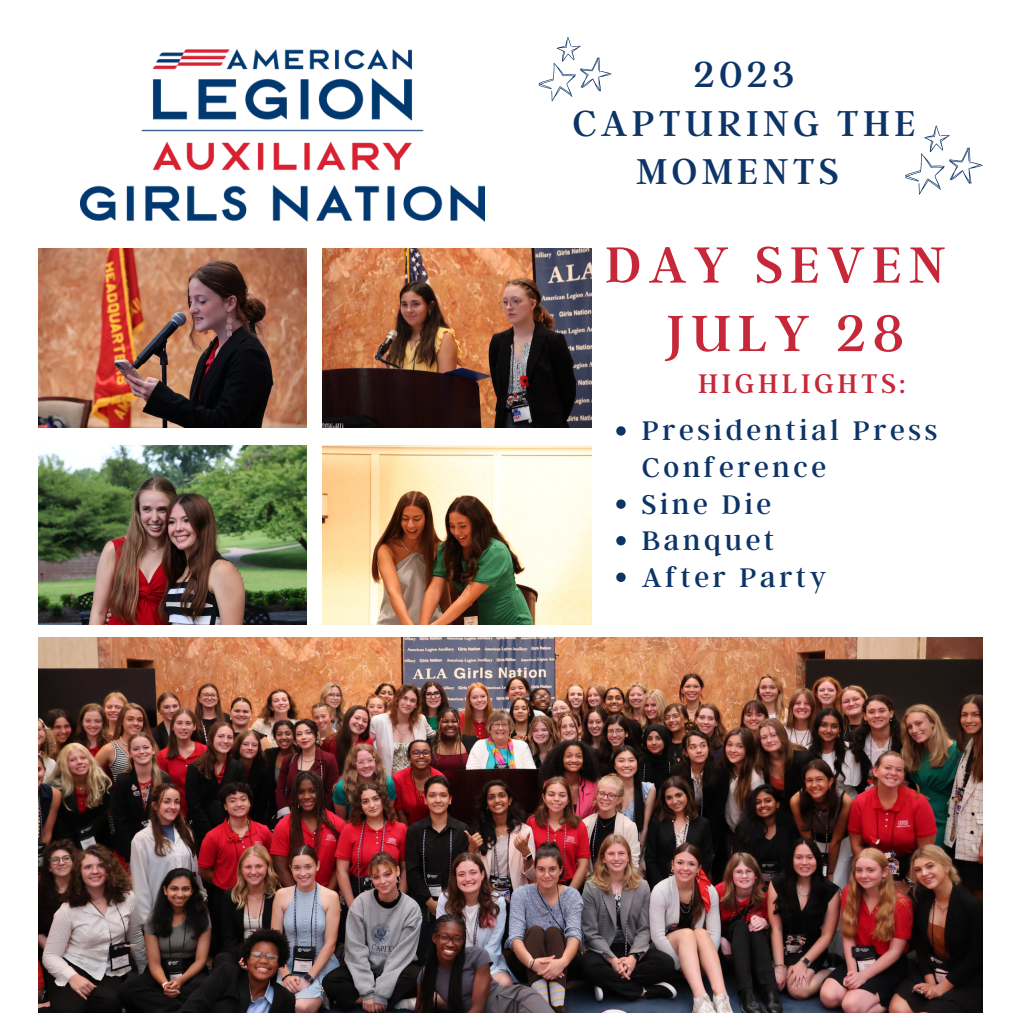
<style>
.page{position:relative;width:1013px;height:1013px;background:#fff}
.page>*{position:absolute;margin:0;border:0;box-sizing:border-box;transform-origin:0 0}
.t1{font:56.88px "Argent CF";letter-spacing:.125em;color:#c62839}
.t2{font:40px/48.4px "Argent CF";letter-spacing:.11em;color:#0d3467;text-align:center}
.t3{font:30px/36.5px "Argent CF";letter-spacing:.125em;color:#0d3467}
.t4{font:30px "Argent CF";letter-spacing:.125em;color:#c62839}
</style>
<div class="page">
<img style="left:38px;top:248px;width:268px;height:179px">
<img style="left:323px;top:248px;width:268px;height:179px">
<img style="left:38px;top:446px;width:268px;height:179px">
<img style="left:323px;top:446px;width:268px;height:179px">
<img style="left:81px;top:50px;width:404px;height:171px">
<svg style="left:905px;top:125px;width:77px;height:70px"></svg>
<svg style="left:538px;top:37px;width:73px;height:64px"></svg>
<svg style="left:616px;top:426px;width:9px;height:9px"></svg>
<svg style="left:616px;top:499px;width:9px;height:10px"></svg>
<svg style="left:616px;top:536px;width:9px;height:9px"></svg>
<svg style="left:616px;top:572px;width:9px;height:10px"></svg>
<img style="left:38px;top:637px;width:944px;height:375px">
<p class="t2" style="left:694px;top:48px;width:102px">2023</p>
<p class="t2" style="left:572px;top:96px;width:345px">CAPTURING THE<br>MOMENTS</p>
<p class="t1" style="left:605px;top:227px;width:342px">DAY SEVEN</p>
<p class="t1" style="left:666px;top:296px;width:239px">JULY 28</p>
<p class="t4" style="left:698px;top:363px;width:209px">HIGHLIGHTS:</p>
<p class="t3" style="left:642px;top:411px;width:297px">Presidential Press<br>Conference</p>
<p class="t3" style="left:642px;top:484px;width:131px">Sine Die</p>
<p class="t3" style="left:642px;top:520px;width:134px">Banquet</p>
<p class="t3" style="left:642px;top:557px;width:186px">After Party</p>
</div>
